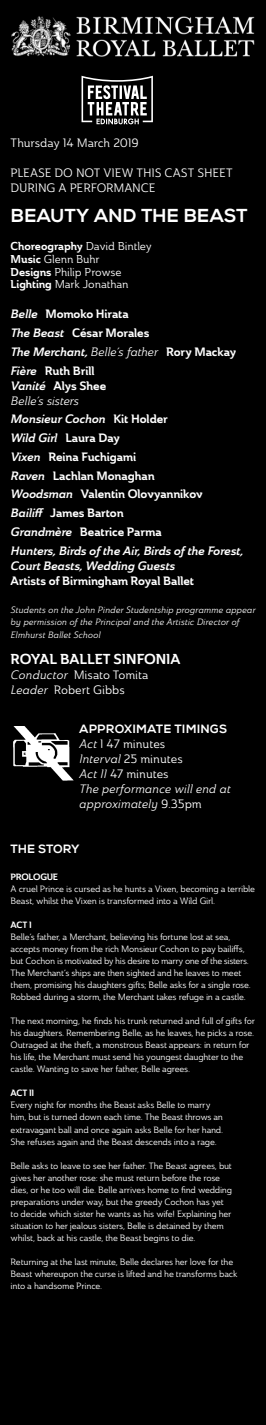
<style>
.page{position:relative;width:266px;height:1425px;background:#fff}
.page>*{position:absolute;margin:0;border:0;box-sizing:border-box;transform-origin:0 0}
.t1{font:800 18.75px "Nexa";letter-spacing:-.01em;color:#fff}
.t2{font:14.25px "Ainslie Nor Bol";color:#fff}
.t3{font:12px/18.8px "Ainslie Nor Bol";letter-spacing:-.01em;color:#fff}
.t4{font:12px/15px "Ainslie Nor Reg";color:#fff}
.t5{font:12px/18.8px "Ainslie Nor Bol It";letter-spacing:-.01em;color:#fff}
.t6{font:12px/15px "Ainslie Nor Reg It";color:#fff}
.t7{font:800 12px "Nexa";letter-spacing:.015em;color:#fff}
.t8{font:12px "Ainslie Nor Reg";letter-spacing:-.02em;color:#fff}
.t9{font:11.25px/12.8px "Ainslie Nor Reg";letter-spacing:-.015em;color:#fff}
.t10{font:11.25px "Ainslie Nor Bol";letter-spacing:-.005em;color:#fff}
.t11{font:9px/12px "Ainslie Nor Reg";letter-spacing:-.03em;color:#fff}
.t12{font:9px/12.8px "Ainslie Nor Reg It";color:#fff}
.t13{font:9px "Ainslie Nor Bol";letter-spacing:-.03em;color:#fff}
.s1{font-family:"Ainslie Nor Reg"}
.s2{font-family:"Ainslie Nor Bol"}
.s3{font-family:"Ainslie Nor Bol It"}
.s4{font-family:"Ainslie Nor Reg It"}
</style>
<div class="page">
<div style="left:0;top:0;width:266px;height:1424px;background:#000"></div>
<img style="left:11px;top:16px;width:244px;height:41px">
<img style="left:13px;top:726px;width:60px;height:55px">
<svg style="left:81px;top:76px;width:72px;height:48px"></svg>
<h3 class="t8" style="left:11px;top:136px;width:129px">Thursday 14 March 2019</h3>
<h3 class="t4" style="left:11px;top:166px;width:223px">PLEASE DO NOT VIEW THIS CAST SHEET<br>DURING A PERFORMANCE</h3>
<h1 class="t1" style="left:11px;top:204px;width:238px">BEAUTY AND THE BEAST</h1>
<p class="t10" style="left:11px;top:238px;width:143px">Choreography <span class="s1">David Bintley</span></p>
<p class="t9" style="left:11px;top:252px;width:119px"><span class="s2">Music</span> Glenn Buhr<br><span class="s2">Designs</span> Philip Prowse<br><span class="s2">Lighting</span> Mark Jonathan</p>
<h3 class="t3" style="left:11px;top:305px;width:140px"><span class="s3">Belle</span> Momoko Hirata<br><span class="s3">The Beast</span> César Morales</h3>
<h3 class="t6" style="left:11px;top:344px;width:227px"><span class="s3">The Merchant,</span> Belle’s father <span class="s2">Rory Mackay</span></h3>
<h3 class="t3" style="left:11px;top:363px;width:97px;line-height:15px"><span class="s3">Fière</span> Ruth Brill<br><span class="s3">Vanité</span> Alys Shee</h3>
<h3 class="t6" style="left:11px;top:393px;width:70px">Belle’s sisters</h3>
<h3 class="t5" style="left:11px;top:410px;width:158px">Monsieur Cochon <span class="s2">Kit Holder<br></span>Wild Girl <span class="s2">Laura Day</span></h3>
<h3 class="t3" style="left:11px;top:447px;width:193px"><span class="s3">Vixen</span> Reina Fuchigami<br><span class="s3">Raven</span> Lachlan Monaghan<br><span class="s3">Woodsman</span> Valentin Olovyannikov<br><span class="s3">Bailiff</span> James Barton<br><span class="s3">Grandmère</span> Beatrice Parma</h3>
<h3 class="t5" style="left:11px;top:543px;width:234px;line-height:15px">Hunters, Birds of the Air, Birds of the Forest,<br>Court Beasts, Wedding Guests</h3>
<h3 class="t3" style="left:11px;top:571px;width:185px">Artists of Birmingham Royal Ballet</h3>
<p class="t12" style="left:11px;top:603px;width:246px">Students on the John Pinder Studentship programme appear by permission of the Principal and the Artistic Director of<br>Elmhurst Ballet School</p>
<h2 class="t2" style="left:11px;top:649px;width:171px">ROYAL BALLET SINFONIA</h2>
<h3 class="t4" style="left:11px;top:667px;width:139px"><span class="s4">Conductor</span> Misato Tomita<br><span class="s4">Leader</span> Robert Gibbs</h3>
<h3 class="t7" style="left:79px;top:722px;width:149px">APPROXIMATE TIMINGS</h3>
<h3 class="t4" style="left:79px;top:736px;width:105px"><span class="s4">Act</span> I 47 minutes<br><span class="s4">Interval</span> 25 minutes<br><span class="s4">Act II</span> 47 minutes</h3>
<h3 class="t6" style="left:79px;top:781px;width:153px">The performance will end at approximately <span class="s1">9.35pm</span></h3>
<h3 class="t7" style="left:11px;top:842px;width:70px">THE STORY</h3>
<p class="t13" style="left:11px;top:871px;width:49px">PROLOGUE</p>
<p class="t11" style="left:11px;top:883px;width:246px">A cruel Prince is cursed as he hunts a Vixen, becoming a terrible<br>Beast, whilst the Vixen is transformed into a Wild Girl.</p>
<p class="t13" style="left:11px;top:919px;width:23px">ACT I</p>
<p class="t11" style="left:11px;top:931px;width:242px">Belle’s father, a Merchant, believing his fortune lost at sea, accepts money from the rich Monsieur Cochon to pay bailiffs, but Cochon is motivated by his desire to marry one of the sisters.<br>The Merchant’s ships are then sighted and he leaves to meet them, promising his daughters gifts; Belle asks for a single rose.<br>Robbed during a storm, the Merchant takes refuge in a castle.</p>
<p class="t11" style="left:11px;top:1015px;width:246px">The next morning, he finds his trunk returned and full of gifts for his daughters. Remembering Belle, as he leaves, he picks a rose.<br>Outraged at the theft, a monstrous Beast appears: in return for his life, the Merchant must send his youngest daughter to the castle. Wanting to save her father, Belle agrees.</p>
<p class="t13" style="left:11px;top:1087px;width:25px">ACT II</p>
<p class="t11" style="left:11px;top:1099px;width:214px">Every night for months the Beast asks Belle to marry him, but is turned down each time. The Beast throws an extravagant ball and once again asks Belle for her hand.<br>She refuses again and the Beast descends into a rage.</p>
<p class="t11" style="left:11px;top:1159px;width:223px">Belle asks to leave to see her father. The Beast agrees, but gives her another rose: she must return before the rose dies, or he too will die. Belle arrives home to find wedding preparations under way, but the greedy Cochon has yet to decide which sister he wants as his wife! Explaining her situation to her jealous sisters, Belle is detained by them whilst, back at his castle, the Beast begins to die.</p>
<p class="t11" style="left:11px;top:1255px;width:228px">Returning at the last minute, Belle declares her love for the<br>Beast whereupon the curse is lifted and he transforms back into a handsome Prince.</p>
</div>
